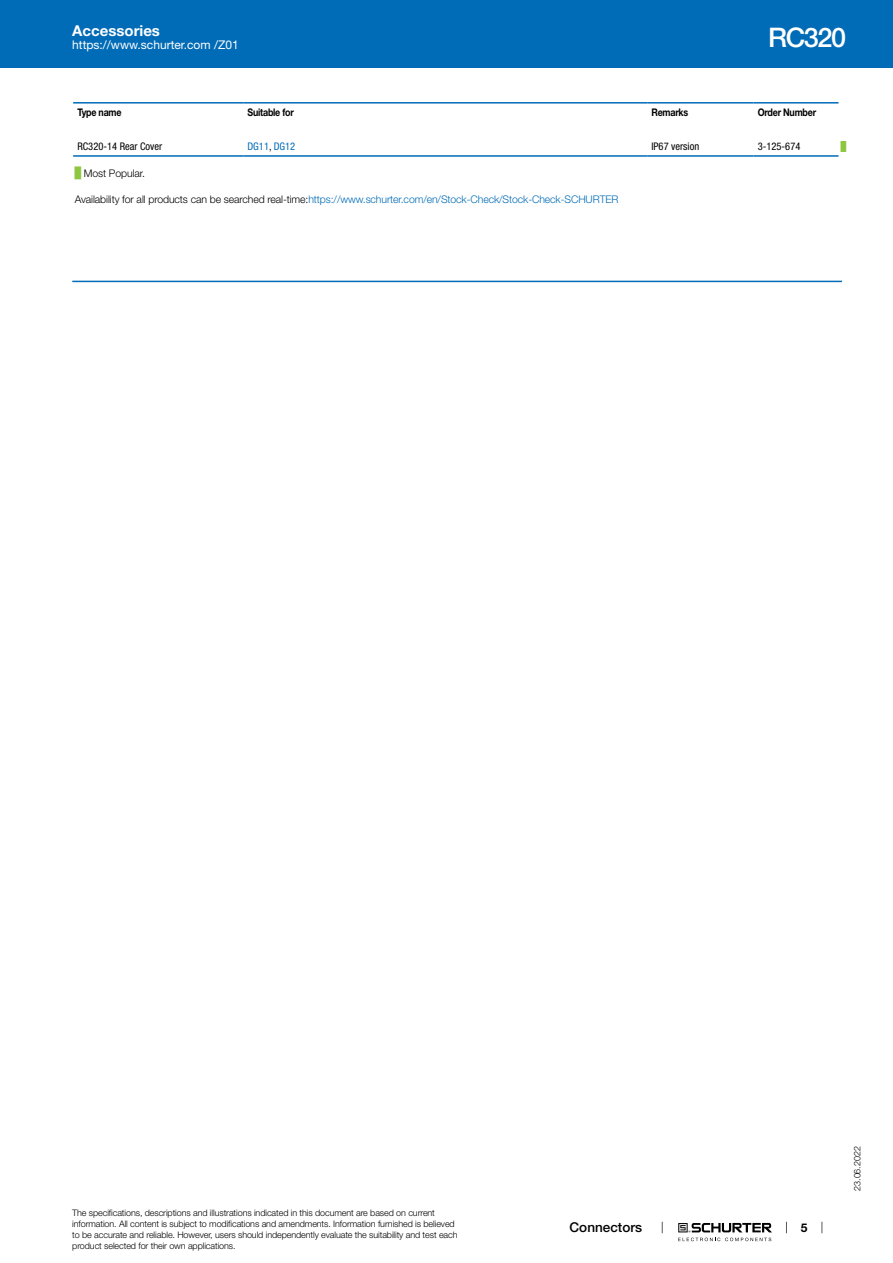
<style>
.page{position:relative;width:893px;height:1263px;background:#fff}
.page>*{position:absolute;margin:0;border:0;box-sizing:border-box;transform-origin:0 0}
.t1{font:500 27px "Helvetica Neue LT";letter-spacing:-.05em;color:#fff}
.t2{font:700 15px "Helvetica Neue LT";color:#fff}
.t3{font:500 13.5px "Helvetica Neue LT";color:#000}
.t4{font:12px "Helvetica Neue LT";color:#fff}
.t5{font:700 12px "Helvetica Neue LT";color:#000}
.t6{font:300 10.5px "Helvetica Neue LT";letter-spacing:-.01em;color:#006bb6}
.t7{font:700 10.5px "Helvetica Neue LT";letter-spacing:-.025em;color:#000;scale:.85 1}
.t8{font:condensed 10.5px "Helvetica Neue LT";color:#000}
.t9{font:300 10.5px "Helvetica Neue LT";letter-spacing:-.01em;color:#000}
.t10{font:condensed 10.5px "Helvetica Neue LT";color:#006bb6}
.t11{font:300 9px/10.8px "Helvetica Neue LT";letter-spacing:-.01em;color:#000}
.t12{font:9px "Arial Unicode MS";color:#8dc63f}
.s1{color:#000}
.s2{font-family:"Arial Unicode MS";font-weight:400;color:#8dc63f}
</style>
<div class="page">
<svg style="left:678px;top:1223px;width:94px;height:18px"></svg>
<div style="left:0;top:0;width:893px;height:68px;background:#006bb6"></div>
<hr style="left:73px;top:102px;width:170px;height:2px;background:#006bb6">
<hr style="left:243px;top:102px;width:404px;height:2px;background:#006bb6">
<hr style="left:647px;top:102px;width:106px;height:2px;background:#006bb6">
<hr style="left:753px;top:102px;width:85px;height:2px;background:#006bb6">
<hr style="left:73px;top:155px;width:170px;height:2px;background:#006bb6">
<hr style="left:243px;top:155px;width:404px;height:2px;background:#006bb6">
<hr style="left:647px;top:155px;width:106px;height:2px;background:#006bb6">
<hr style="left:753px;top:155px;width:85px;height:2px;background:#006bb6">
<hr style="left:72px;top:281px;width:770px;height:1px;background:#006bb6">
<h2 class="t2" style="left:72px;top:21px;width:89px">Accessories</h2>
<h3 class="t4" style="left:72px;top:38px;width:168px">https://www.schurter.com /Z01</h3>
<h1 class="t1" style="left:768px;top:21px;width:80px">RC320</h1>
<p class="t7" style="left:77px;top:106px;width:53px">Type name</p>
<p class="t7" style="left:247px;top:106px;width:56px">Suitable for</p>
<p class="t7" style="left:651px;top:106px;width:45px">Remarks</p>
<p class="t7" style="left:758px;top:106px;width:70px">Order Number</p>
<p class="t8" style="left:77px;top:140px;width:86px">RC320-14 Rear Cover</p>
<p class="t10" style="left:247px;top:140px;width:49px">DG11<span class="s1">,</span> DG12</p>
<p class="t8" style="left:651px;top:140px;width:49px">IP67 version</p>
<p class="t8" style="left:758px;top:140px;width:44px">3-125-674</p>
<p class="t12" style="left:841px;top:140px;width:7px">█</p>
<p class="t9" style="left:75px;top:167px;width:72px"><span class="s2">█</span> Most Popular.</p>
<p class="t6" style="left:75px;top:193px;width:545px"><span class="s1">Availability for all products can be searched real-time:</span>https://www.schurter.com/en/Stock-Check/Stock-Check-SCHURTER</p>
<p class="t11" style="left:72px;top:1207px;width:387px">The specifications, descriptions and illustrations indicated in this document are based on current information. All content is subject to modifications and amendments. Information furnished is believed to be accurate and reliable. However, users should independently evaluate the suitability and test each product selected for their own applications.</p>
<h3 class="t3" style="left:570px;top:1219px;width:74px">Connectors</h3>
<h3 class="t5" style="left:801px;top:1220px;width:8px">5</h3>
<p class="t11" style="left:852px;top:1191px;width:46px;rotate:-90deg">23.06.2022</p>
</div>
